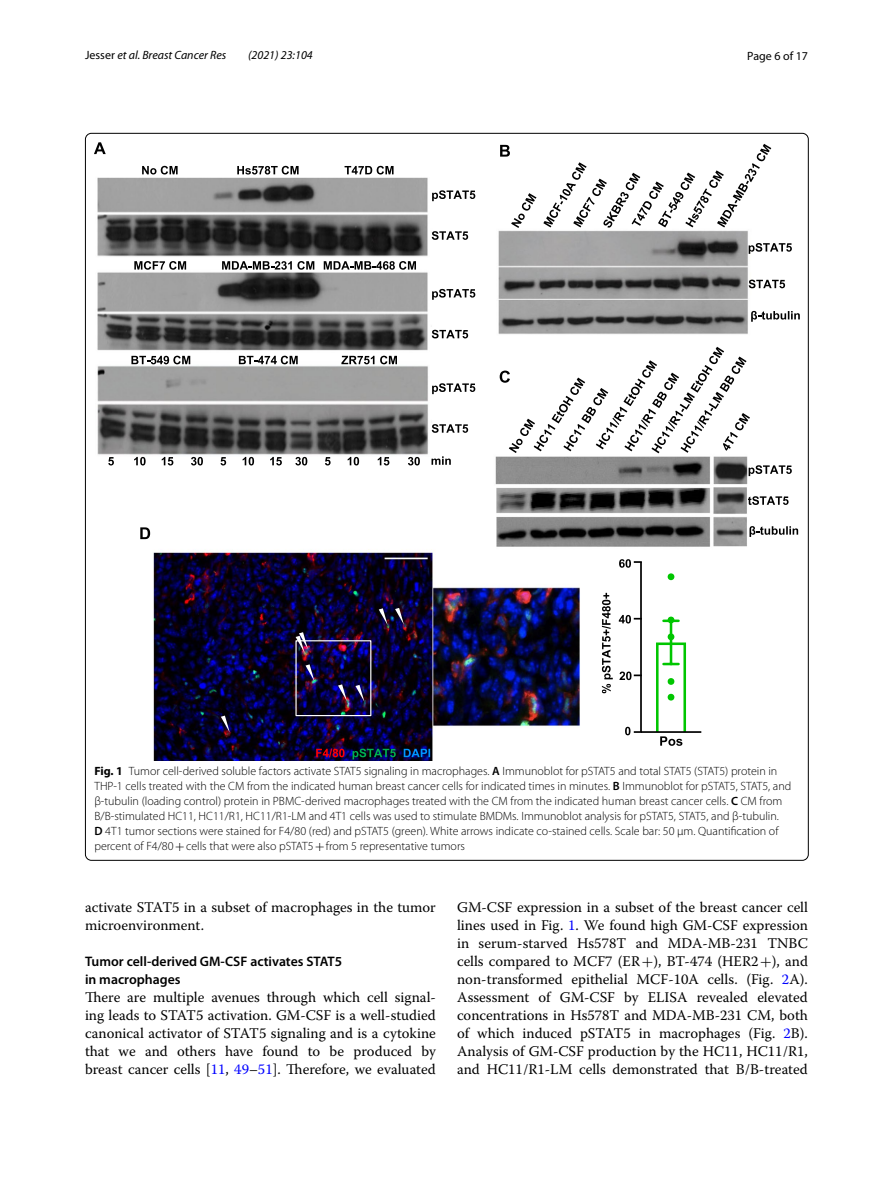
<style>
.page{position:relative;width:893px;height:1187px;background:#fff}
.page>*{position:absolute;margin:0;border:0;box-sizing:border-box;transform-origin:0 0}
.t1{font:14.7px/18px "Warnock Pro";color:#000;text-align:justify}
.t2{font:600 13.8px/18px "Myriad Pro";color:#000}
.t3{font:300 12px/15px "Myriad Pro";color:#000}
.t4{font:italic 12px "Myriad Pro";color:#000}
.t5{font:12px "Myriad Pro";color:#000}
.s1{font-style:normal}
.s2{font-weight:700}
.s3{font-weight:600}
.s4{font-family:"MTSY";font-weight:400}
.s5{color:#00f}
.s6{font-family:"MTSY"}
</style>
<div class="page">
<img style="left:97px;top:177px;width:654px;height:583px">
<svg style="left:94px;top:142px;width:12px;height:12px"></svg>
<svg style="left:500px;top:145px;width:10px;height:12px"></svg>
<svg style="left:511px;top:193px;width:25px;height:35px"></svg>
<svg style="left:543px;top:144px;width:228px;height:84px"></svg>
<svg style="left:749px;top:243px;width:43px;height:11px"></svg>
<svg style="left:749px;top:279px;width:36px;height:9px"></svg>
<svg style="left:751px;top:311px;width:49px;height:11px"></svg>
<svg style="left:142px;top:166px;width:36px;height:8px"></svg>
<svg style="left:237px;top:166px;width:62px;height:8px"></svg>
<svg style="left:345px;top:166px;width:49px;height:8px"></svg>
<svg style="left:134px;top:261px;width:52px;height:9px"></svg>
<svg style="left:222px;top:261px;width:92px;height:9px"></svg>
<svg style="left:324px;top:261px;width:92px;height:9px"></svg>
<svg style="left:131px;top:355px;width:59px;height:9px"></svg>
<svg style="left:239px;top:355px;width:59px;height:9px"></svg>
<svg style="left:341px;top:355px;width:56px;height:9px"></svg>
<svg style="left:108px;top:457px;width:6px;height:8px"></svg>
<svg style="left:134px;top:457px;width:12px;height:8px"></svg>
<svg style="left:162px;top:457px;width:11px;height:8px"></svg>
<svg style="left:191px;top:457px;width:12px;height:8px"></svg>
<svg style="left:221px;top:457px;width:5px;height:8px"></svg>
<svg style="left:243px;top:457px;width:11px;height:8px"></svg>
<svg style="left:270px;top:457px;width:12px;height:8px"></svg>
<svg style="left:295px;top:457px;width:12px;height:8px"></svg>
<svg style="left:325px;top:457px;width:6px;height:8px"></svg>
<svg style="left:348px;top:457px;width:11px;height:8px"></svg>
<svg style="left:378px;top:457px;width:11px;height:8px"></svg>
<svg style="left:408px;top:457px;width:12px;height:8px"></svg>
<svg style="left:432px;top:190px;width:43px;height:11px"></svg>
<svg style="left:432px;top:231px;width:36px;height:9px"></svg>
<svg style="left:432px;top:289px;width:43px;height:11px"></svg>
<svg style="left:432px;top:330px;width:36px;height:8px"></svg>
<svg style="left:432px;top:383px;width:43px;height:11px"></svg>
<svg style="left:432px;top:424px;width:36px;height:9px"></svg>
<svg style="left:431px;top:456px;width:20px;height:9px"></svg>
<svg style="left:221px;top:715px;width:9px;height:17px"></svg>
<svg style="left:338px;top:684px;width:9px;height:17px"></svg>
<svg style="left:296px;top:632px;width:12px;height:20px"></svg>
<svg style="left:305px;top:664px;width:9px;height:17px"></svg>
<svg style="left:355px;top:684px;width:9px;height:17px"></svg>
<svg style="left:379px;top:608px;width:9px;height:17px"></svg>
<svg style="left:395px;top:608px;width:9px;height:16px"></svg>
<svg style="left:316px;top:748px;width:29px;height:9px"></svg>
<svg style="left:353px;top:748px;width:43px;height:11px"></svg>
<svg style="left:404px;top:748px;width:26px;height:9px"></svg>
<svg style="left:140px;top:527px;width:10px;height:12px"></svg>
<div style="left:295px;top:640px;width:76px;height:76px;border:1px solid #fff"></div>
<svg style="left:749px;top:465px;width:43px;height:11px"></svg>
<svg style="left:749px;top:526px;width:49px;height:11px"></svg>
<svg style="left:748px;top:496px;width:41px;height:9px"></svg>
<svg style="left:500px;top:347px;width:250px;height:106px"></svg>
<svg style="left:602px;top:592px;width:11px;height:101px"></svg>
<div style="left:656px;top:642px;width:30px;height:91px;border:3px solid #00c600"></div>
<hr style="left:641px;top:731px;width:60px;height:1px;background:#000">
<svg style="left:660px;top:736px;width:22px;height:9px"></svg>
<hr style="left:640px;top:562px;width:2px;height:170px;background:#000">
<svg style="left:625px;top:726px;width:16px;height:9px"></svg>
<svg style="left:619px;top:671px;width:22px;height:9px"></svg>
<svg style="left:619px;top:615px;width:22px;height:8px"></svg>
<svg style="left:619px;top:559px;width:22px;height:8px"></svg>
<hr style="left:663px;top:619px;width:15px;height:3px;background:#00c600">
<hr style="left:670px;top:620px;width:2px;height:44px;background:#00c600">
<hr style="left:663px;top:662px;width:15px;height:3px;background:#00c600">
<svg style="left:667px;top:633px;width:8px;height:7px"></svg>
<svg style="left:667px;top:677px;width:8px;height:8px"></svg>
<svg style="left:667px;top:693px;width:8px;height:8px"></svg>
<svg style="left:667px;top:616px;width:8px;height:7px"></svg>
<svg style="left:667px;top:573px;width:8px;height:7px"></svg>
<p class="t4" style="left:85px;top:48px;width:143px"><span class="s1">Jesser</span> et al. Breast Cancer Res</p>
<p class="t4" style="left:248px;top:48px;width:66px">(2021) 23:104</p>
<p class="t5" style="left:747px;top:48px;width:62px">Page 6 of 17</p>
<p class="t3" style="left:94px;top:764px;width:698px"><span class="s2">Fig. 1</span> Tumor cell-derived soluble factors activate STAT5 signaling in macrophages. <span class="s3">A</span> Immunoblot for pSTAT5 and total STAT5 (STAT5) protein in THP-1 cells treated with the CM from the indicated human breast cancer cells for indicated times in minutes. <span class="s3">B</span> Immunoblot for pSTAT5, STAT5, and β-tubulin (loading control) protein in PBMC-derived macrophages treated with the CM from the indicated human breast cancer cells. <span class="s3">C</span> CM from B/B-stimulated HC11, HC11/R1, HC11/R1-LM and 4T1 cells was used to stimulate BMDMs. Immunoblot analysis for pSTAT5, STAT5, and β-tubulin.<br><span class="s3">D</span> 4T1 tumor sections were stained for F4/80 (red) and pSTAT5 (green). White arrows indicate co-stained cells. Scale bar: 50 μm. Quantification of percent of F4/80<span class="s4">+</span>cells that were also pSTAT5<span class="s4">+</span>from 5 representative tumors</p>
<p class="t1" style="left:85px;top:897px;width:352px">activate STAT5 in a subset of macrophages in the tumor microenvironment.</p>
<p class="t2" style="left:85px;top:952px;width:259px">Tumor cell‑derived GM‑CSF activates STAT5 in macrophages</p>
<p class="t1" style="left:85px;top:987px;width:352px">There are multiple avenues through which cell signal&shy;ing leads to STAT5 activation. GM-CSF is a well-studied canonical activator of STAT5 signaling and is a cytokine that we and others have found to be produced by breast cancer cells [<span class="s5">11</span>, <span class="s5">49</span>–<span class="s5">51</span>]. Therefore, we evaluated</p>
<p class="t1" style="left:457px;top:897px;width:352px">GM-CSF expression in a subset of the breast cancer cell lines used in Fig. <span class="s5">1</span>. We found high GM-CSF expression in serum-starved Hs578T and MDA-MB-231 TNBC cells compared to MCF7 (ER<span class="s6">+</span>), BT-474 (HER2<span class="s6">+</span>), and non-transformed epithelial MCF-10A cells. (Fig. <span class="s5">2</span>A).<br>Assessment of GM-CSF by ELISA revealed elevated concentrations in Hs578T and MDA-MB-231 CM, both of which induced pSTAT5 in macrophages (Fig. <span class="s5">2</span>B).<br>Analysis of GM-CSF production by the HC11, HC11/R1, and HC11/R1-LM cells demonstrated that B/B-treated</p>
</div>
